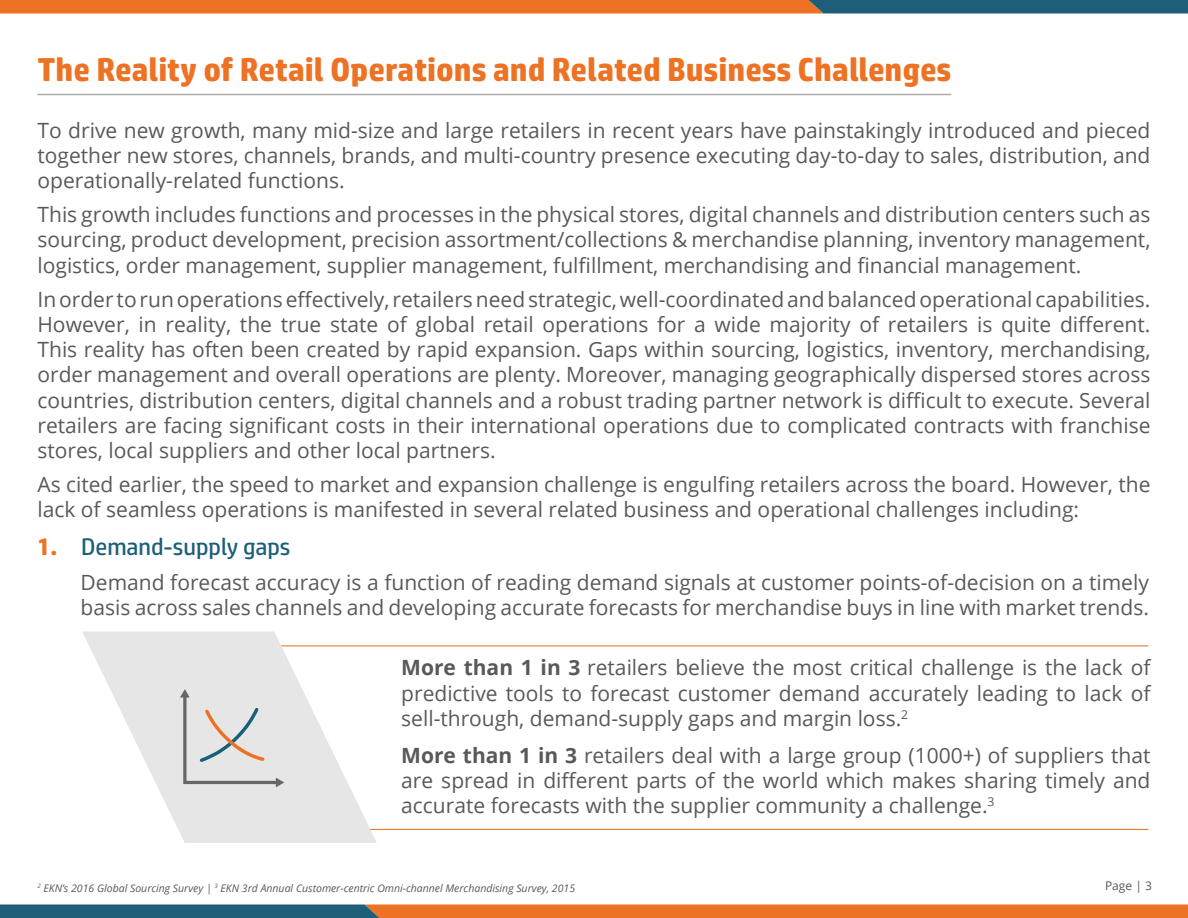
<style>
.page{position:relative;width:1188px;height:918px;background:#fff}
.page>*{position:absolute;margin:0;border:0;box-sizing:border-box;transform-origin:0 0}
.Heading{font:700 33px "HP Simplified W02";color:#ed7223}
.Heading_normal{font:24px "HP Simplified W02";color:#1d5e79}
.t1{font:21px/25.2px "Open Sans";color:#58595b;text-align:justify}
.t2{font:12px "Open Sans";color:#58595b}
.Source{font:italic 10.5px "Open Sans";color:#58595b}
.s1{font-weight:700;color:#ed7223}
.s2{font-weight:700;color:#fff}
.s3{font-weight:700}
</style>
<div class="page">
<svg style="left:0;top:0;width:1188px;height:14px;background:#af7144"></svg>
<svg style="left:0;top:904px;width:1188px;height:14px;background:#ae7044"></svg>
<hr style="left:38px;top:94px;width:913px;height:1px;background:#acacad">
<hr style="left:281px;top:645px;width:867px;height:1px;background:#ec7223">
<hr style="left:281px;top:829px;width:867px;height:1px;background:#ec7223">
<svg style="left:83px;top:632px;width:294px;height:211px;fill:#e6e6e6"></svg>
<svg style="left:180px;top:689px;width:104px;height:98px;background:#d8d7d6"></svg>
<p class="Heading" style="left:38px;top:48px;width:915px">The Reality of Retail Operations and Related Business Challenges</p>
<p class="t1" style="left:38px;top:117px;width:1115px">To drive new growth, many mid-size and large retailers in recent years have painstakingly introduced and pieced together new stores, channels, brands, and multi-country presence executing day-to-day to sales, distribution, and operationally-related functions.</p>
<p class="t1" style="left:38px;top:201px;width:1115px">This growth includes functions and processes in the physical stores, digital channels and distribution centers such as sourcing, product development, precision assortment/collections &amp; merchandise planning, inventory management, logistics, order management, supplier management, fulfillment, merchandising and financial management.</p>
<p class="t1" style="left:38px;top:286px;width:1115px">In order to run operations effectively, retailers need strategic, well-coordinated and balanced operational capabilities.<br>However, in reality, the true state of global retail operations for a wide majority of retailers is quite different.<br>This reality has often been created by rapid expansion. Gaps within sourcing, logistics, inventory, merchandising, order management and overall operations are plenty. Moreover, managing geographically dispersed stores across countries, distribution centers, digital channels and a robust trading partner network is difficult to execute. Several retailers are facing significant costs in their international operations due to complicated contracts with franchise stores, local suppliers and other local partners.</p>
<p class="t1" style="left:38px;top:471px;width:1115px">As cited earlier, the speed to market and expansion challenge is engulfing retailers across the board. However, the lack of seamless operations is manifested in several related business and operational challenges including:</p>
<p class="Heading_normal" style="left:38px;top:531px;width:255px"><span class="s1">1.</span> Demand-supply gaps</p>
<p class="t1" style="left:81px;top:569px;width:1070px">Demand forecast accuracy is a function of reading demand signals at customer points-of-decision on a timely basis across sales channels and developing accurate forecasts for merchandise buys in line with market trends.</p>
<p class="t1" style="left:401px;top:655px;width:751px;text-indent:-22px"><span class="s2">•</span> <span class="s3">More than 1 in 3</span> retailers believe the most critical challenge is the lack of predictive tools to forecast customer demand accurately leading to lack of sell-through, demand-supply gaps and margin loss.<sup>2</sup></p>
<p class="t1" style="left:401px;top:742px;width:751px;text-indent:-22px"><span class="s2">•</span> <span class="s3">More than 1 in 3</span> retailers deal with a large group (1000+) of suppliers that are spread in different parts of the world which makes sharing timely and accurate forecasts with the supplier community a challenge.<sup>3</sup></p>
<p class="Source" style="left:38px;top:881px;width:539px"><sup>2</sup> EKN’s 2016 Global Sourcing Survey | <sup>3</sup> EKN 3rd Annual Customer-centric Omni-channel Merchandising Survey, 2015</p>
<p class="t2" style="left:1105px;top:878px;width:48px">Page | 3</p>
</div>
